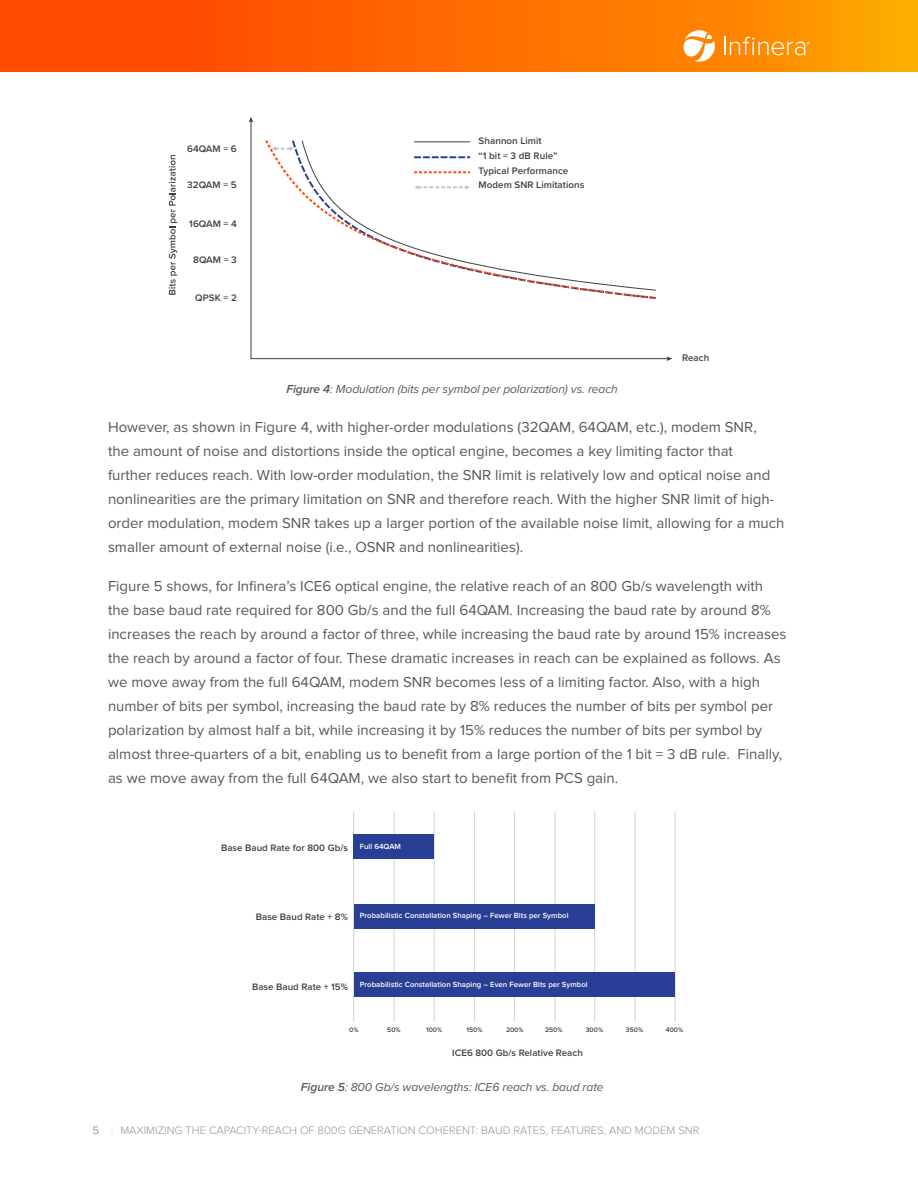
<style>
.page{position:relative;width:918px;height:1188px;background:#fff}
.page>*{position:absolute;margin:0;border:0;box-sizing:border-box;transform-origin:0 0}
.Body_Text{font:15px/24px "Proxima Nova";color:#57585a}
.Notation{font:italic 12px "Proxima Nova";letter-spacing:-.005em;color:#57585a}
.t1{font:300 11.25px "Proxima Nova";color:#919497}
.t2{font:600 9.75px/14.7px "Proxima Nova";letter-spacing:.005em;color:#414042}
.t3{font:600 9.6px "Proxima Nova";letter-spacing:.005em;color:#414042}
.t4{font:600 7.8px "Proxima Nova";letter-spacing:.005em;color:#fff}
.t5{font:600 6.75px "Proxima Nova";letter-spacing:.005em;color:#414042}
.s1{font-weight:600}
.s2{font-weight:400}
.s3{font-weight:400;color:#e7e6e4}
</style>
<div class="page">
<svg style="left:0;top:0;width:918px;height:72px;background:#fe6b00"></svg>
<svg style="left:682px;top:30px;width:33px;height:32px"></svg>
<svg style="left:724px;top:37px;width:85px;height:18px;background:#fea335"></svg>
<svg style="left:169px;top:155px;width:8px;height:140px"></svg>
<svg style="left:250px;top:121px;width:417px;height:239px"></svg>
<svg style="left:249px;top:117px;width:4px;height:5px"></svg>
<svg style="left:667px;top:356px;width:5px;height:5px"></svg>
<svg style="left:263px;top:138px;width:395px;height:162px"></svg>
<svg style="left:271px;top:146px;width:23px;height:5px"></svg>
<hr style="left:353px;top:811px;width:1px;height:211px;background:#d1d3d4">
<hr style="left:394px;top:811px;width:1px;height:211px;background:#d1d3d4">
<hr style="left:434px;top:811px;width:1px;height:211px;background:#d1d3d4">
<hr style="left:474px;top:811px;width:1px;height:211px;background:#d1d3d4">
<hr style="left:514px;top:811px;width:1px;height:211px;background:#d1d3d4">
<hr style="left:555px;top:811px;width:1px;height:211px;background:#d1d3d4">
<hr style="left:594px;top:811px;width:1px;height:211px;background:#d1d3d4">
<hr style="left:635px;top:811px;width:1px;height:211px;background:#d1d3d4">
<hr style="left:675px;top:811px;width:1px;height:211px;background:#d1d3d4">
<div style="left:354px;top:834px;width:80px;height:25px;background:#293f95"></div>
<div style="left:354px;top:904px;width:241px;height:24px;background:#293f95"></div>
<div style="left:354px;top:972px;width:321px;height:25px;background:#293f95"></div>
<p class="t2" style="left:187px;top:141px;width:51px">64QAM = 6</p>
<p class="t2" style="left:479px;top:133px;width:91px">Shannon Limit<br>“1 bit = 3 dB Rule”<br>Typical Performance</p>
<p class="t2" style="left:187px;top:177px;width:51px">32QAM = 5</p>
<p class="t2" style="left:479px;top:177px;width:107px">Modem SNR Limitations</p>
<p class="t2" style="left:189px;top:216px;width:49px">16QAM = 4</p>
<p class="t2" style="left:193px;top:252px;width:45px">8QAM = 3</p>
<p class="t2" style="left:195px;top:290px;width:43px">QPSK = 2</p>
<p class="t2" style="left:682px;top:350px;width:29px">Reach</p>
<p class="Notation" style="left:286px;top:384px;width:333px"><span class="s1">Figure 4</span>: Modulation (bits per symbol per polarization) vs. reach</p>
<p class="Body_Text" style="left:108px;top:416px;width:678px">However, as shown in Figure 4, with higher-order modulations (32QAM, 64QAM, etc.), modem SNR,<br>the amount of noise and distortions inside the optical engine, becomes a key limiting factor that<br>further reduces reach. With low-order modulation, the SNR limit is relatively low and optical noise and nonlinearities are the primary limitation on SNR and therefore reach. With the higher SNR limit of high&shy;order modulation, modem SNR takes up a larger portion of the available noise limit, allowing for a much smaller amount of external noise (i.e., OSNR and nonlinearities).</p>
<p class="Body_Text" style="left:108px;top:575px;width:680px">Figure 5 shows, for Infinera’s ICE6 optical engine, the relative reach of an 800 Gb/s wavelength with the base baud rate required for 800 Gb/s and the full 64QAM. Increasing the baud rate by around 8% increases the reach by around a factor of three, while increasing the baud rate by around 15% increases the reach by around a factor of four. These dramatic increases in reach can be explained as follows. As we move away from the full 64QAM, modem SNR becomes less of a limiting factor. Also, with a high number of bits per symbol, increasing the baud rate by 8% reduces the number of bits per symbol per polarization by almost half a bit, while increasing it by 15% reduces the number of bits per symbol by almost three-quarters of a bit, enabling us to benefit from a large portion of the 1 bit = 3 dB rule. Finally, as we move away from the full 64QAM, we also start to benefit from PCS gain.</p>
<p class="t3" style="left:221px;top:844px;width:129px">Base Baud Rate for 800 Gb/s</p>
<p class="t4" style="left:360px;top:843px;width:43px">Full 64QAM</p>
<p class="t3" style="left:256px;top:913px;width:94px">Base Baud Rate + 8%</p>
<p class="t4" style="left:360px;top:912px;width:210px">Probabilistic Constellation Shaping – Fewer Bits per Symbol</p>
<p class="t3" style="left:252px;top:982px;width:97px">Base Baud Rate + 15%</p>
<p class="t4" style="left:360px;top:981px;width:230px">Probabilistic Constellation Shaping – Even Fewer Bits per Symbol</p>
<p class="t5" style="left:349px;top:1026px;width:11px">0%</p>
<p class="t5" style="left:387px;top:1026px;width:15px">50%</p>
<p class="t5" style="left:426px;top:1026px;width:18px">100%</p>
<p class="t5" style="left:466px;top:1026px;width:17px">150%</p>
<p class="t3" style="left:452px;top:1048px;width:132px">ICE6 800 Gb/s Relative Reach</p>
<p class="t5" style="left:506px;top:1026px;width:19px">200%</p>
<p class="t5" style="left:545px;top:1026px;width:19px">250%</p>
<p class="t5" style="left:586px;top:1026px;width:19px">300%</p>
<p class="t5" style="left:626px;top:1026px;width:19px">350%</p>
<p class="t5" style="left:666px;top:1026px;width:19px">400%</p>
<p class="Notation" style="left:301px;top:1081px;width:304px"><span class="s1">Figure 5</span>: 800 Gb/s wavelengths: ICE6 reach vs. baud rate</p>
<p class="t1" style="left:93px;top:1126px;width:608px"><span class="s2">5</span> <span class="s3">|</span> MAXIMIZING THE CAPACITY-REACH OF 800G GENERATION COHERENT: BAUD RATES, FEATURES, AND MODEM SNR</p>
</div>
